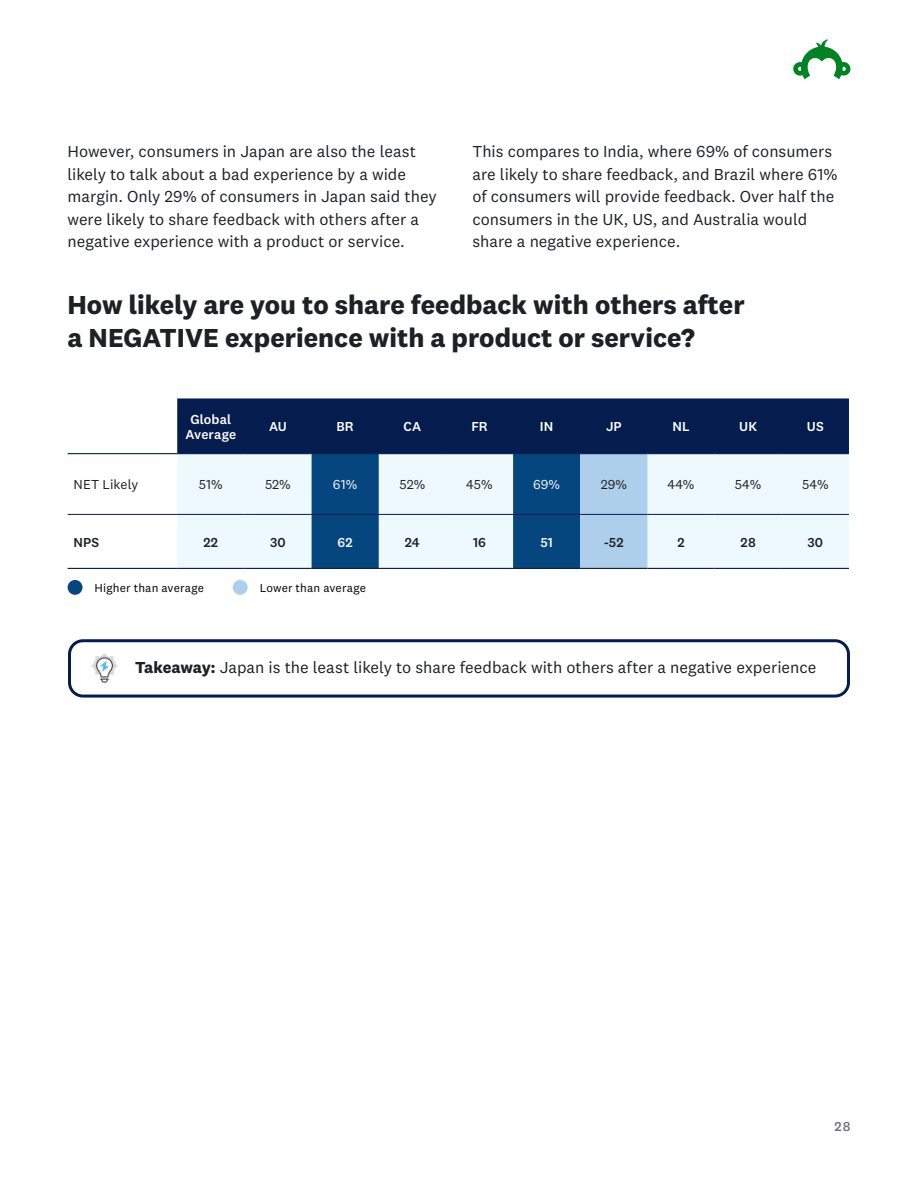
<style>
.page{position:relative;width:918px;height:1188px;background:#fff}
.page>*{position:absolute;margin:0;border:0;box-sizing:border-box;transform-origin:0 0}
.t1{font:700 27px/33px "National 2";color:#1e2124}
.t2{font:16.5px/22.5px "National 2";color:#1e2124}
.t3{font:13.5px "National 2";color:#1e2124}
.t4{font:500 13.5px/15px "National 2";letter-spacing:.005em;color:#fff;text-align:center}
.t5{font:500 13.5px "National 2";letter-spacing:.01em;color:#1e2124}
.t6{font:13.5px "National 2";color:#f7f7f7}
.t7{font:500 13.5px "National 2";color:#f7f7f7}
.t8{font:500 13.5px "National 2";color:#73747a}
.t9{font:12px "National 2";letter-spacing:.015em;color:#000}
.s1{font-weight:700}
</style>
<div class="page">
<svg style="left:793px;top:39px;width:57px;height:40px"></svg>
<svg style="left:68px;top:398px;width:781px;height:170px;background:#90a4bc"></svg>
<hr style="left:68px;top:453px;width:109px;height:1px;background:#051c4f">
<hr style="left:177px;top:453px;width:67px;height:1px;background:#051c4f">
<hr style="left:244px;top:453px;width:68px;height:1px;background:#051c4f">
<hr style="left:312px;top:453px;width:67px;height:1px;background:#051c4f">
<hr style="left:379px;top:453px;width:67px;height:1px;background:#051c4f">
<hr style="left:446px;top:453px;width:67px;height:1px;background:#051c4f">
<hr style="left:513px;top:453px;width:67px;height:1px;background:#051c4f">
<hr style="left:580px;top:453px;width:67px;height:1px;background:#051c4f">
<hr style="left:647px;top:453px;width:68px;height:1px;background:#051c4f">
<hr style="left:715px;top:453px;width:67px;height:1px;background:#051c4f">
<hr style="left:782px;top:453px;width:67px;height:1px;background:#051c4f">
<hr style="left:68px;top:514px;width:109px;height:1px;background:#051c4f">
<hr style="left:177px;top:514px;width:67px;height:1px;background:#051c4f">
<hr style="left:244px;top:514px;width:68px;height:1px;background:#051c4f">
<hr style="left:312px;top:514px;width:67px;height:1px;background:#051c4f">
<hr style="left:379px;top:514px;width:67px;height:1px;background:#051c4f">
<hr style="left:446px;top:514px;width:67px;height:1px;background:#051c4f">
<hr style="left:513px;top:514px;width:67px;height:1px;background:#051c4f">
<hr style="left:580px;top:514px;width:67px;height:1px;background:#051c4f">
<hr style="left:647px;top:514px;width:68px;height:1px;background:#051c4f">
<hr style="left:715px;top:514px;width:67px;height:1px;background:#051c4f">
<hr style="left:782px;top:514px;width:67px;height:1px;background:#051c4f">
<hr style="left:68px;top:568px;width:109px;height:1px;background:#051c4f">
<hr style="left:177px;top:568px;width:67px;height:1px;background:#051c4f">
<hr style="left:244px;top:568px;width:68px;height:1px;background:#051c4f">
<hr style="left:312px;top:568px;width:67px;height:1px;background:#051c4f">
<hr style="left:379px;top:568px;width:67px;height:1px;background:#051c4f">
<hr style="left:446px;top:568px;width:67px;height:1px;background:#051c4f">
<hr style="left:513px;top:568px;width:67px;height:1px;background:#051c4f">
<hr style="left:580px;top:568px;width:67px;height:1px;background:#051c4f">
<hr style="left:647px;top:568px;width:68px;height:1px;background:#051c4f">
<hr style="left:715px;top:568px;width:67px;height:1px;background:#051c4f">
<hr style="left:782px;top:568px;width:67px;height:1px;background:#051c4f">
<div style="left:68px;top:580px;width:15px;height:15px;background:#05467e;border-radius:50%"></div>
<div style="left:233px;top:580px;width:15px;height:15px;background:#adcfeb;border-radius:50%"></div>
<div style="left:68px;top:639px;width:782px;height:59px;border:3px solid #051c4f;border-radius:14px"></div>
<img style="left:91px;top:653px;width:27px;height:31px">
<p class="t2" style="left:68px;top:140px;width:371px">However, consumers in Japan are also the least likely to talk about a bad experience by a wide margin. Only 29% of consumers in Japan said they were likely to share feedback with others after a negative experience with a product or service.</p>
<p class="t2" style="left:472px;top:140px;width:367px">This compares to India, where 69% of consumers are likely to share feedback, and Brazil where 61% of consumers will provide feedback. Over half the consumers in the UK, US, and Australia would share a negative experience.</p>
<h1 class="t1" style="left:68px;top:288px;width:679px">How likely are you to share feedback with others after a NEGATIVE experience with a product or service?</h1>
<p class="t4" style="left:186px;top:411px;width:52px">Global<br>Average</p>
<p class="t4" style="left:269px;top:419px;width:19px">AU</p>
<p class="t4" style="left:336px;top:419px;width:19px">BR</p>
<p class="t4" style="left:404px;top:419px;width:19px">CA</p>
<p class="t4" style="left:471px;top:419px;width:18px">FR</p>
<p class="t4" style="left:540px;top:419px;width:15px">IN</p>
<p class="t4" style="left:606px;top:419px;width:17px">JP</p>
<p class="t4" style="left:672px;top:419px;width:19px">NL</p>
<p class="t4" style="left:739px;top:419px;width:19px">UK</p>
<p class="t4" style="left:807px;top:419px;width:18px">US</p>
<p class="t3" style="left:74px;top:476px;width:66px">NET Likely</p>
<p class="t3" style="left:199px;top:476px;width:26px">51%</p>
<p class="t3" style="left:265px;top:476px;width:27px">52%</p>
<p class="t6" style="left:333px;top:476px;width:26px">61%</p>
<p class="t3" style="left:399px;top:476px;width:27px">52%</p>
<p class="t3" style="left:466px;top:476px;width:28px">45%</p>
<p class="t6" style="left:533px;top:476px;width:28px">69%</p>
<p class="t3" style="left:601px;top:476px;width:28px">29%</p>
<p class="t3" style="left:668px;top:476px;width:28px">44%</p>
<p class="t3" style="left:735px;top:476px;width:28px">54%</p>
<p class="t3" style="left:802px;top:476px;width:28px">54%</p>
<p class="t5" style="left:74px;top:534px;width:27px">NPS</p>
<p class="t5" style="left:203px;top:534px;width:16px">22</p>
<p class="t5" style="left:270px;top:534px;width:17px">30</p>
<p class="t7" style="left:338px;top:534px;width:17px">62</p>
<p class="t5" style="left:405px;top:534px;width:17px">24</p>
<p class="t5" style="left:473px;top:534px;width:14px">16</p>
<p class="t7" style="left:540px;top:534px;width:14px">51</p>
<p class="t5" style="left:604px;top:534px;width:21px">-52</p>
<p class="t5" style="left:677px;top:534px;width:9px">2</p>
<p class="t5" style="left:741px;top:534px;width:17px">28</p>
<p class="t5" style="left:808px;top:534px;width:17px">30</p>
<p class="t9" style="left:95px;top:581px;width:111px">Higher than average</p>
<p class="t9" style="left:260px;top:581px;width:108px">Lower than average</p>
<p class="t2" style="left:135px;top:656px;width:683px"><span class="s1">Takeaway:</span> Japan is the least likely to share feedback with others after a negative experience</p>
<p class="t8" style="left:835px;top:1118px;width:17px">28</p>
</div>
